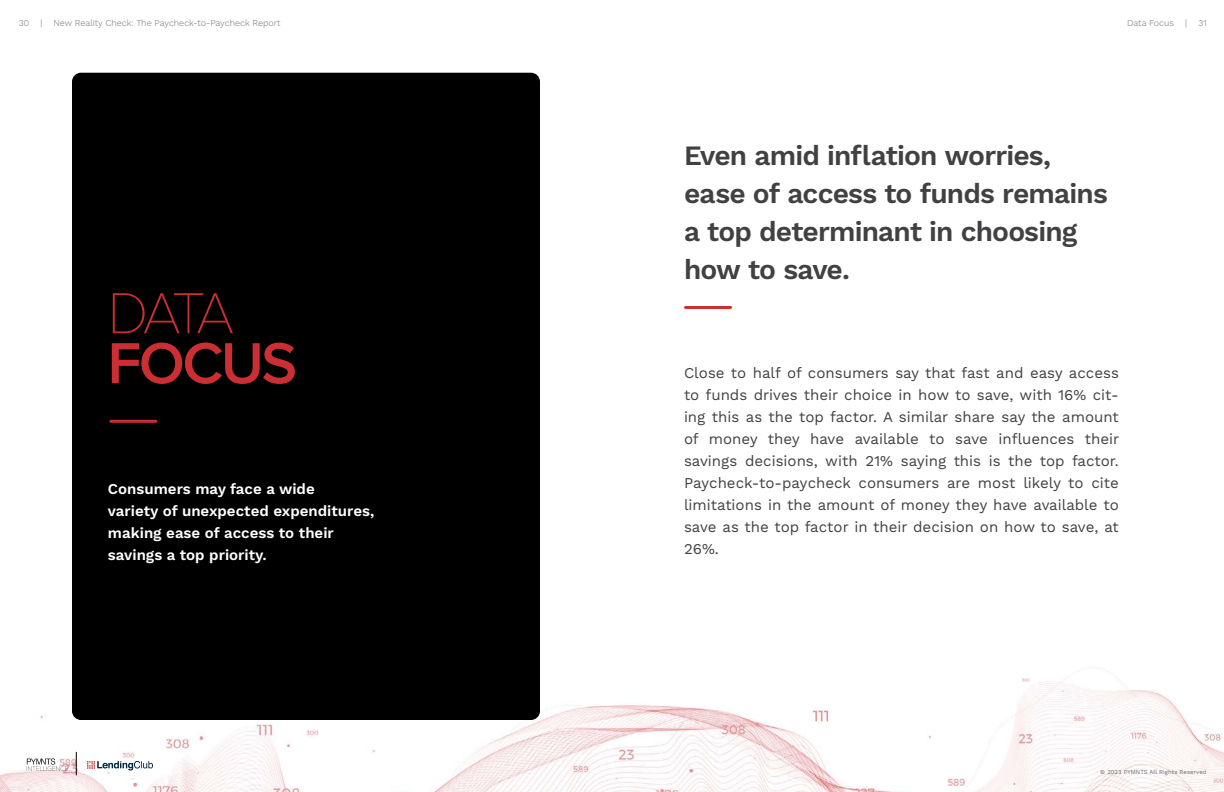
<style>
.page{position:relative;width:1224px;height:792px;background:#fff}
.page>*{position:absolute;margin:0;border:0;box-sizing:border-box;transform-origin:0 0}
.t1{font:600 60px "Proxima Nova";letter-spacing:-.04em;color:#cc2f33}
.t2{font:100 60px "Proxima Nova T";color:#cc2f33}
.t3{font:600 28px/38px "Work Sans";letter-spacing:-.03em;color:#414042}
.t4{font:15px/22px "Work Sans";color:#414042}
.t5{font:600 15px/22px "Work Sans";color:#fff}
.t6{font:300 9px "Work Sans";color:#717073}
.t7{font:6px "Work Sans";letter-spacing:.005em;color:#717073}
</style>
<div class="page">
<img style="left:0;top:678px;width:1224px;height:114px">
<hr style="left:686px;top:306px;width:45px;height:3px;background:#cc2f33">
<div style="left:72px;top:73px;width:468px;height:647px;background:#000;border-radius:9px"></div>
<hr style="left:111px;top:420px;width:45px;height:3px;background:#cc2f33">
<p class="t6" style="left:19px;top:17px;width:12px">30</p>
<p class="t6" style="left:40px;top:17px;width:3px">|</p>
<p class="t6" style="left:54px;top:17px;width:228px">New Reality Check: The Paycheck-to-Paycheck Report</p>
<h1 class="t2" style="left:108px;top:268px;width:128px">DATA</h1>
<h1 class="t1" style="left:108px;top:318px;width:191px">FOCUS</h1>
<p class="t5" style="left:108px;top:479px;width:268px">Consumers may face a wide<br>variety of unexpected expenditures, making ease of access to their savings a top priority.</p>
<p class="t6" style="left:1127px;top:17px;width:48px">Data Focus</p>
<p class="t6" style="left:1185px;top:17px;width:3px">|</p>
<p class="t6" style="left:1198px;top:17px;width:10px">31</p>
<h2 class="t3" style="left:684px;top:138px;width:425px">Even amid inflation worries, ease of access to funds remains a top determinant in choosing how to save.</h2>
<p class="t4" style="left:684px;top:362px;width:437px">Close to half of consumers say that fast and easy access to funds drives their choice in how to save, with 16% cit&shy;ing this as the top factor. A similar share say the amount of money they have available to save influences their savings decisions, with 21% saying this is the top factor.<br>Paycheck-to-paycheck consumers are most likely to cite limitations in the amount of money they have available to save as the top factor in their decision on how to save, at 26%.</p>
<p class="t7" style="left:1100px;top:769px;width:108px">© 2023 PYMNTS All Rights Reserved</p>
</div>
